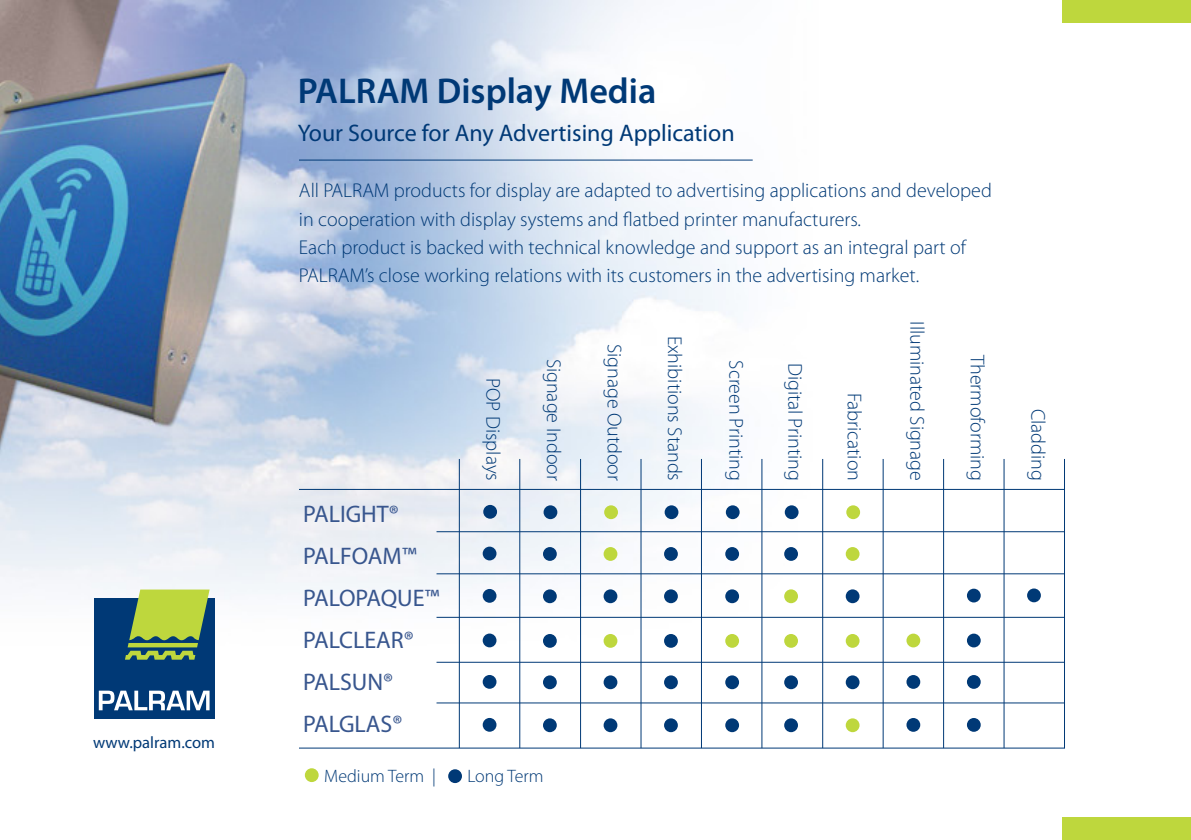
<style>
.page{position:relative;width:1191px;height:840px;background:#fff}
.page>*{position:absolute;margin:0;border:0;box-sizing:border-box;transform-origin:0 0}
.t1{font:600 36px "Myriad Pro";color:#003976}
.t2{font:24px/42px "Myriad Pro";color:#38568e}
.t3{font:24px "Myriad Pro";color:#003976}
.t4{font:300 20px/28px "Myriad Pro";color:#003976}
.t5{font:300 18px "Myriad Pro";color:#003976}
.t6{font:16.6px "Myriad Pro";color:#003976}
</style>
<div class="page">
<img style="left:0;top:0;width:1191px;height:784px">
<hr style="left:299px;top:159px;width:453px;height:1px;background:#003976">
<div style="left:1062px;top:0;width:129px;height:22px;background:#bed73d"></div>
<div style="left:1062px;top:817px;width:129px;height:22px;background:#bed73d"></div>
<div style="left:483px;top:504px;width:14px;height:14px;background:#003976;border-radius:50%"></div>
<div style="left:543px;top:505px;width:14px;height:14px;background:#003976;border-radius:50%"></div>
<div style="left:604px;top:505px;width:14px;height:14px;background:#bed73d;border-radius:50%"></div>
<div style="left:664px;top:505px;width:14px;height:14px;background:#003976;border-radius:50%"></div>
<div style="left:726px;top:505px;width:13px;height:14px;background:#003976;border-radius:50%"></div>
<div style="left:784px;top:505px;width:14px;height:14px;background:#003976;border-radius:50%"></div>
<div style="left:846px;top:505px;width:14px;height:14px;background:#bed73d;border-radius:50%"></div>
<div style="left:483px;top:546px;width:13px;height:14px;background:#003976;border-radius:50%"></div>
<div style="left:543px;top:546px;width:14px;height:14px;background:#003976;border-radius:50%"></div>
<div style="left:603px;top:546px;width:14px;height:14px;background:#bed73d;border-radius:50%"></div>
<div style="left:664px;top:546px;width:14px;height:14px;background:#003976;border-radius:50%"></div>
<div style="left:725px;top:546px;width:14px;height:14px;background:#003976;border-radius:50%"></div>
<div style="left:784px;top:546px;width:14px;height:14px;background:#003976;border-radius:50%"></div>
<div style="left:845px;top:546px;width:14px;height:14px;background:#bed73d;border-radius:50%"></div>
<div style="left:483px;top:588px;width:13px;height:14px;background:#003976;border-radius:50%"></div>
<div style="left:543px;top:589px;width:14px;height:14px;background:#003976;border-radius:50%"></div>
<div style="left:603px;top:589px;width:14px;height:14px;background:#003976;border-radius:50%"></div>
<div style="left:664px;top:589px;width:14px;height:14px;background:#003976;border-radius:50%"></div>
<div style="left:725px;top:589px;width:14px;height:14px;background:#003976;border-radius:50%"></div>
<div style="left:784px;top:589px;width:14px;height:14px;background:#bed73d;border-radius:50%"></div>
<div style="left:845px;top:589px;width:14px;height:14px;background:#003976;border-radius:50%"></div>
<div style="left:1027px;top:588px;width:14px;height:14px;background:#003976;border-radius:50%"></div>
<div style="left:967px;top:588px;width:13px;height:14px;background:#003976;border-radius:50%"></div>
<div style="left:483px;top:633px;width:13px;height:14px;background:#003976;border-radius:50%"></div>
<div style="left:543px;top:633px;width:14px;height:14px;background:#003976;border-radius:50%"></div>
<div style="left:603px;top:633px;width:14px;height:14px;background:#bed73d;border-radius:50%"></div>
<div style="left:664px;top:633px;width:14px;height:14px;background:#003976;border-radius:50%"></div>
<div style="left:725px;top:633px;width:14px;height:14px;background:#bed73d;border-radius:50%"></div>
<div style="left:784px;top:633px;width:14px;height:14px;background:#bed73d;border-radius:50%"></div>
<div style="left:845px;top:633px;width:14px;height:14px;background:#bed73d;border-radius:50%"></div>
<div style="left:906px;top:633px;width:14px;height:14px;background:#bed73d;border-radius:50%"></div>
<div style="left:967px;top:633px;width:13px;height:14px;background:#003976;border-radius:50%"></div>
<div style="left:483px;top:674px;width:13px;height:14px;background:#003976;border-radius:50%"></div>
<div style="left:543px;top:675px;width:14px;height:13px;background:#003976;border-radius:50%"></div>
<div style="left:603px;top:675px;width:14px;height:13px;background:#003976;border-radius:50%"></div>
<div style="left:664px;top:675px;width:14px;height:13px;background:#003976;border-radius:50%"></div>
<div style="left:725px;top:675px;width:14px;height:13px;background:#003976;border-radius:50%"></div>
<div style="left:784px;top:675px;width:14px;height:13px;background:#003976;border-radius:50%"></div>
<div style="left:845px;top:675px;width:14px;height:13px;background:#003976;border-radius:50%"></div>
<div style="left:906px;top:674px;width:14px;height:14px;background:#003976;border-radius:50%"></div>
<div style="left:967px;top:674px;width:13px;height:14px;background:#003976;border-radius:50%"></div>
<div style="left:483px;top:717px;width:13px;height:14px;background:#003976;border-radius:50%"></div>
<hr style="left:299px;top:747px;width:766px;height:1px;background:#003976">
<hr style="left:299px;top:488px;width:766px;height:1px;background:#003976">
<hr style="left:436px;top:531px;width:628px;height:1px;background:#003976">
<hr style="left:436px;top:573px;width:629px;height:1px;background:#003976">
<hr style="left:436px;top:616px;width:629px;height:1px;background:#003976">
<hr style="left:436px;top:661px;width:629px;height:1px;background:#003976">
<hr style="left:436px;top:702px;width:629px;height:1px;background:#003976">
<hr style="left:459px;top:458px;width:1px;height:289px;background:#003976">
<hr style="left:701px;top:458px;width:1px;height:289px;background:#003976">
<hr style="left:580px;top:458px;width:1px;height:289px;background:#003976">
<hr style="left:822px;top:458px;width:1px;height:289px;background:#003976">
<hr style="left:943px;top:458px;width:1px;height:289px;background:#003976">
<hr style="left:519px;top:458px;width:1px;height:289px;background:#003976">
<hr style="left:761px;top:458px;width:1px;height:289px;background:#003976">
<hr style="left:640px;top:458px;width:1px;height:289px;background:#003976">
<hr style="left:882px;top:458px;width:1px;height:289px;background:#003976">
<hr style="left:1003px;top:458px;width:1px;height:289px;background:#003976">
<hr style="left:1064px;top:458px;width:1px;height:289px;background:#003976">
<div style="left:448px;top:768px;width:14px;height:14px;background:#003976;border-radius:50%"></div>
<div style="left:305px;top:767px;width:14px;height:14px;background:#bed73d;border-radius:50%"></div>
<div style="left:543px;top:718px;width:14px;height:13px;background:#003976;border-radius:50%"></div>
<div style="left:603px;top:718px;width:14px;height:13px;background:#003976;border-radius:50%"></div>
<div style="left:664px;top:718px;width:14px;height:13px;background:#003976;border-radius:50%"></div>
<div style="left:725px;top:718px;width:14px;height:13px;background:#003976;border-radius:50%"></div>
<div style="left:784px;top:718px;width:14px;height:13px;background:#003976;border-radius:50%"></div>
<div style="left:845px;top:718px;width:14px;height:13px;background:#bed73d;border-radius:50%"></div>
<div style="left:906px;top:717px;width:14px;height:14px;background:#003976;border-radius:50%"></div>
<div style="left:967px;top:717px;width:13px;height:14px;background:#003976;border-radius:50%"></div>
<div style="left:94px;top:598px;width:120px;height:120px;background:#003976"></div>
<svg style="left:99px;top:690px;width:110px;height:20px"></svg>
<svg style="left:125px;top:589px;width:85px;height:70px"></svg>
<p class="t6" style="left:93px;top:733px;width:123px">www.palram.com</p>
<h1 class="t1" style="left:298px;top:71px;width:360px">PALRAM Display Media</h1>
<p class="t3" style="left:298px;top:120px;width:438px">Your Source for Any Advertising Application</p>
<p class="t4" style="left:299px;top:177px;width:694px">All PALRAM products for display are adapted to advertising applications and developed in cooperation with display systems and flatbed printer manufacturers.<br>Each product is backed with technical knowledge and support as an integral part of PALRAM’s close working relations with its customers in the advertising market.</p>
<p class="t2" style="left:303px;top:493px;width:138px">PALIGHT®<br>PALFOAM™<br>PALOPAQUE™<br>PALCLEAR®<br>PALSUN®<br>PALGLAS®</p>
<p class="t4" style="left:507px;top:377px;width:104px;rotate:90deg">POP Displays</p>
<p class="t4" style="left:567px;top:358px;width:124px;rotate:90deg">Signage Indoor</p>
<p class="t5" style="left:324px;top:765px;width:113px">Medium Term |</p>
<p class="t5" style="left:467px;top:765px;width:78px">Long Term</p>
<p class="t4" style="left:628px;top:343px;width:139px;rotate:90deg">Signage Outdoor</p>
<p class="t4" style="left:688px;top:335px;width:147px;rotate:90deg">Exhibitions Stands</p>
<p class="t4" style="left:750px;top:360px;width:122px;rotate:90deg">Screen Printing</p>
<p class="t4" style="left:808px;top:362px;width:119px;rotate:90deg">Digital Printing</p>
<p class="t4" style="left:868px;top:392px;width:90px;rotate:90deg">Fabrication</p>
<p class="t4" style="left:930px;top:321px;width:161px;rotate:90deg">Illuminated Signage</p>
<p class="t4" style="left:991px;top:354px;width:127px;rotate:90deg">Thermoforming</p>
<p class="t4" style="left:1051px;top:408px;width:74px;rotate:90deg">Cladding</p>
</div>
